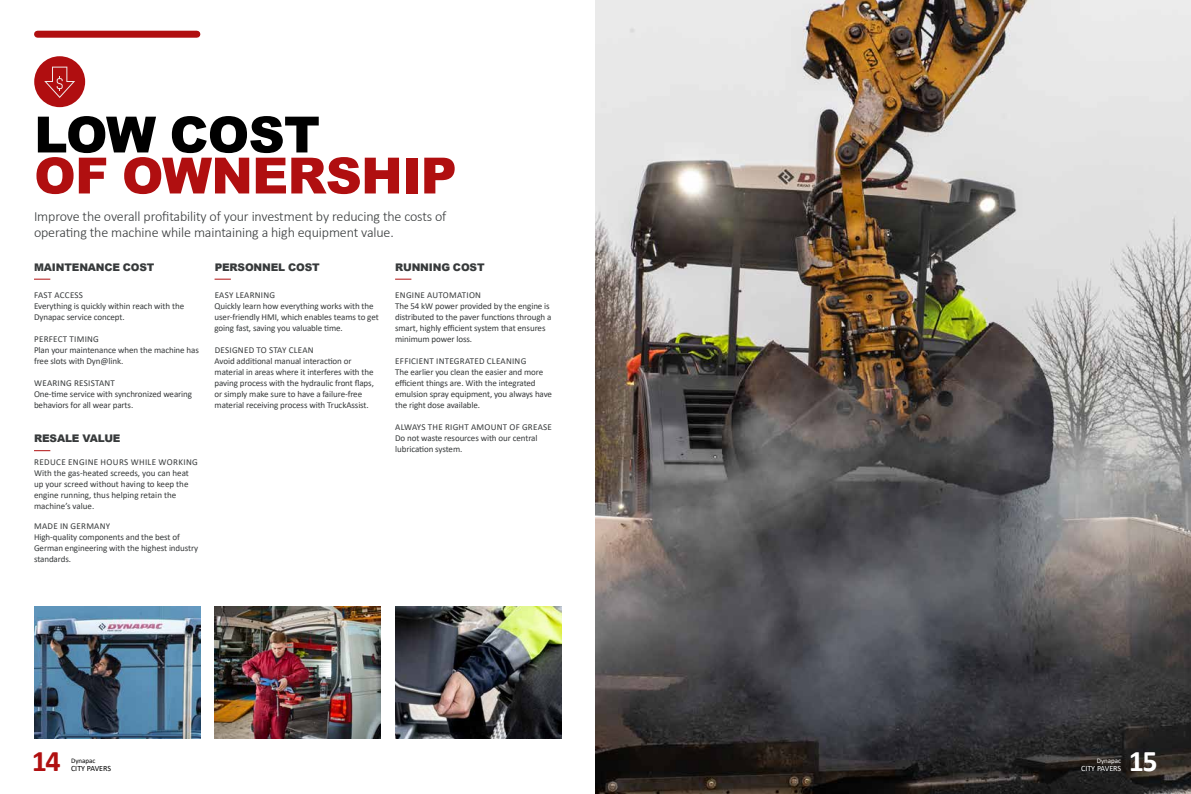
<style>
.page{position:relative;width:1191px;height:794px;background:#fff}
.page>*{position:absolute;margin:0;border:0;box-sizing:border-box;transform-origin:0 0}
.t1{font:900 50px "Arial";letter-spacing:-.015em;color:#b00f10}
.t2{font:900 50px "Arial";letter-spacing:-.015em;color:#000}
.t3{font:700 30px "Calibri";color:#b00f10}
.t4{font:700 30px "Calibri";color:#fff}
.t5{font:300 14px/16px "Calibri";letter-spacing:-.01em;color:#373a3b}
.t6{font:900 10.5px "Arial";letter-spacing:-.015em;color:#373a3b}
.t7{font:9px/11px "Calibri";letter-spacing:-.01em;color:#373a3b}
.t8{font:8px "Calibri";color:#fff}
.t9{font:8px "Calibri";color:#000}
.t10{font:7px "Calibri";color:#fff}
.t11{font:7px "Calibri";color:#000}
</style>
<div class="page">
<img style="left:595px;top:0;width:596px;height:794px">
<img style="left:214px;top:606px;width:167px;height:132px">
<img style="left:34px;top:606px;width:166px;height:132px">
<img style="left:395px;top:606px;width:166px;height:132px">
<div style="left:38px;top:31px;width:159px;height:7px;background:#b00f10"></div>
<svg style="left:34px;top:279px;width:16px;height:1px"></svg>
<svg style="left:34px;top:450px;width:16px;height:1px"></svg>
<svg style="left:214px;top:279px;width:17px;height:1px"></svg>
<svg style="left:395px;top:279px;width:16px;height:1px"></svg>
<div style="left:34px;top:56px;width:51px;height:51px;background:#b00e10;border-radius:50%"></div>
<svg style="left:44px;top:67px;width:31px;height:31px"></svg>
<h1 class="t2" style="left:34px;top:116px;width:287px">LOW COST</h1>
<h1 class="t1" style="left:34px;top:157px;width:424px">OF OWNERSHIP</h1>
<h3 class="t5" style="left:34px;top:208px;width:414px">Improve the overall profitability of your investment by reducing the costs of operating the machine while maintaining a high equipment value.</h3>
<p class="t6" style="left:34px;top:263px;width:122px">MAINTENANCE COST</p>
<p class="t7" style="left:34px;top:290px;width:152px">FAST ACCESS<br>Everything is quickly within reach with the<br>Dynapac service concept.</p>
<p class="t7" style="left:34px;top:334px;width:166px">PERFECT TIMING<br>Plan your maintenance when the machine has free slots with Dyn@link.</p>
<p class="t7" style="left:34px;top:378px;width:160px">WEARING RESISTANT<br>One-time service with synchronized wearing behaviors for all wear parts.</p>
<p class="t6" style="left:34px;top:434px;width:88px">RESALE VALUE</p>
<p class="t7" style="left:34px;top:457px;width:165px">REDUCE ENGINE HOURS WHILE WORKING With the gas-heated screeds, you can heat up your screed without having to keep the engine running, thus helping retain the machine’s value.</p>
<p class="t7" style="left:34px;top:521px;width:166px">MADE IN GERMANY<br>High-quality components and the best of<br>German engineering with the highest industry standards.</p>
<p class="t6" style="left:215px;top:263px;width:106px">PERSONNEL COST</p>
<p class="t7" style="left:214px;top:290px;width:166px">EASY LEARNING<br>Quickly learn how everything works with the user-friendly HMI, which enables teams to get going fast, saving you valuable time.</p>
<p class="t7" style="left:214px;top:345px;width:161px">DESIGNED TO STAY CLEAN<br>Avoid additional manual interaction or material in areas where it interferes with the paving process with the hydraulic front flaps, or simply make sure to have a failure-free material receiving process with TruckAssist.</p>
<p class="t6" style="left:395px;top:263px;width:91px">RUNNING COST</p>
<p class="t7" style="left:395px;top:290px;width:158px">ENGINE AUTOMATION<br>The 54 kW power provided by the engine is distributed to the paver functions through a smart, highly efficient system that ensures minimum power loss.</p>
<p class="t7" style="left:395px;top:356px;width:158px">EFFICIENT INTEGRATED CLEANING<br>The earlier you clean the easier and more efficient things are. With the integrated emulsion spray equipment, you always have the right dose available.</p>
<p class="t7" style="left:395px;top:422px;width:158px">ALWAYS THE RIGHT AMOUNT OF GREASE<br>Do not waste resources with our central lubrication system.</p>
<h2 class="t3" style="left:32px;top:749px;width:30px">14</h2>
<p class="t11" style="left:71px;top:759px;width:26px">Dynapac</p>
<p class="t9" style="left:71px;top:766px;width:42px">CITY PAVERS</p>
<p class="t10" style="left:1096px;top:759px;width:26px">Dynapac</p>
<p class="t8" style="left:1081px;top:766px;width:42px">CITY PAVERS</p>
<h2 class="t4" style="left:1128px;top:749px;width:30px">15</h2>
</div>
